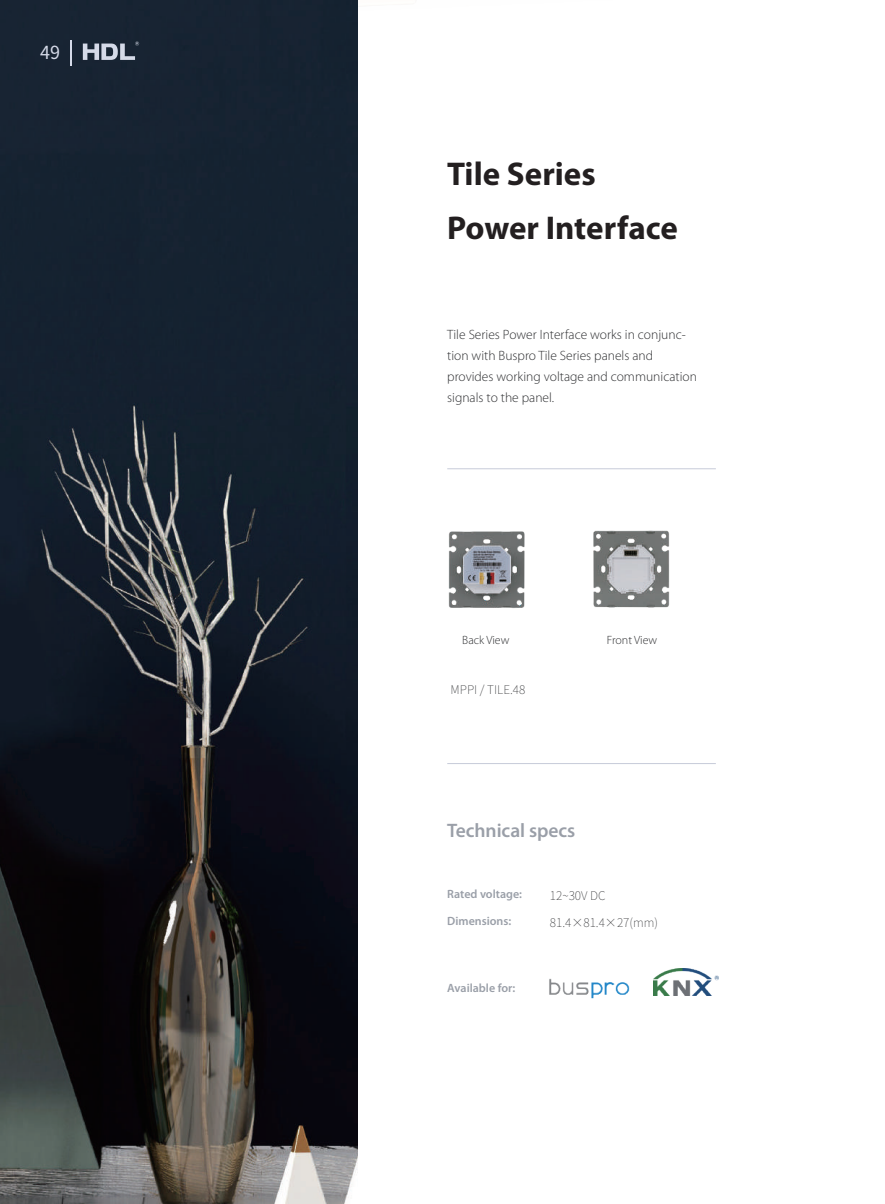
<style>
.page{position:relative;width:885px;height:1204px;background:#fff}
.page>*{position:absolute;margin:0;border:0;box-sizing:border-box;transform-origin:0 0}
.t1{font:700 33px/54px "Myriad Pro";color:#231f20}
.t2{font:600 19.5px "Myriad Pro";letter-spacing:-.005em;color:#9a9fa8}
.t3{font:18px "Source Han Sans CN";color:#d5dae8}
.t4{font:300 13.5px/21px "Myriad Pro";color:#303133}
.t5{font:600 12px "Myriad Pro";color:#9a9fa8}
.t6{font:200 12px "Source Han Sans CN";color:#303133}
.t7{font:300 12px "Myriad Pro";color:#303133}
</style>
<div class="page">
<img style="left:0;top:0;width:358px;height:1203px">
<svg style="left:83px;top:41px;width:56px;height:19px"></svg>
<svg style="left:70px;top:40px;width:1px;height:25px"></svg>
<img style="left:653px;top:968px;width:65px;height:27px">
<hr style="left:447px;top:468px;width:268px;height:1px;background:#c7cbd9">
<hr style="left:447px;top:763px;width:268px;height:1px;background:#c7cbd9">
<img style="left:549px;top:978px;width:81px;height:21px">
<img style="left:448px;top:531px;width:77px;height:77px">
<img style="left:593px;top:530px;width:77px;height:78px">
<h3 class="t3" style="left:40px;top:42px;width:21px">49</h3>
<h1 class="t1" style="left:447px;top:147px;width:232px">Tile Series<br>Power Interface</h1>
<p class="t4" style="left:447px;top:324px;width:251px">Tile Series Power Interface works in conjunc&shy;tion with Buspro Tile Series panels and provides working voltage and communication signals to the panel.</p>
<p class="t7" style="left:462px;top:633px;width:49px">Back View</p>
<p class="t7" style="left:606px;top:633px;width:52px">Front View</p>
<p class="t6" style="left:450px;top:682px;width:76px">MPPI / TILE.48</p>
<h2 class="t2" style="left:447px;top:820px;width:129px">Technical specs</h2>
<p class="t5" style="left:447px;top:887px;width:76px">Rated voltage:</p>
<p class="t5" style="left:447px;top:914px;width:66px">Dimensions:</p>
<p class="t5" style="left:447px;top:981px;width:70px">Available for:</p>
<p class="t6" style="left:550px;top:888px;width:57px">12~30V DC</p>
<p class="t6" style="left:550px;top:915px;width:110px">81.4×81.4×27(mm)</p>
</div>
